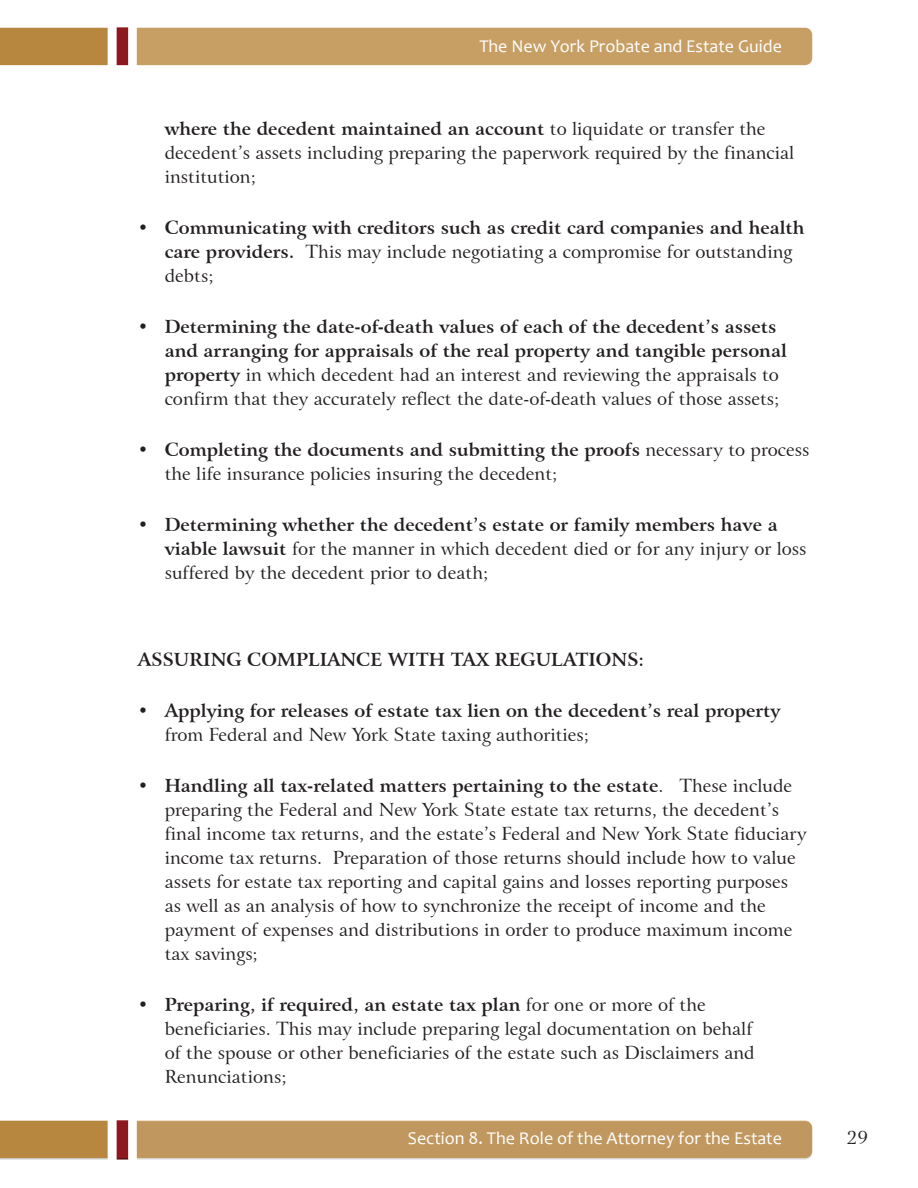
<style>
.page{position:relative;width:918px;height:1188px;background:#fff}
.page>*{position:absolute;margin:0;border:0;box-sizing:border-box;transform-origin:0 0}
.t1{font:18px/24px "Arrus BT";color:#231f20}
.t2{font:700 18px/24px "Arrus BT";color:#231f20}
.t3{font:18px "Candara";color:#fff}
.s1{font-weight:700}
.s2{font-weight:400}
</style>
<div class="page">
<img style="left:0;top:27px;width:813px;height:1133px">
<p class="t3" style="left:479px;top:35px;width:304px">The New York Probate and Estate Guide</p>
<p class="t1" style="left:165px;top:117px;width:631px"><span class="s1">where the decedent maintained an account</span> to liquidate or transfer the decedent’s assets including preparing the paperwork required by the financial institution;</p>
<p class="t2" style="left:165px;top:216px;width:641px;text-indent:-27px">• Communicating with creditors such as credit card companies and health care providers. <span class="s2">This may include negotiating a compromise for outstanding debts;</span></p>
<p class="t2" style="left:165px;top:315px;width:624px;text-indent:-27px">• Determining the date-of-death values of each of the decedent’s assets and arranging for appraisals of the real property and tangible personal property <span class="s2">in which decedent had an interest and reviewing the appraisals to confirm that they accurately reflect the date-of-death values of those assets;</span></p>
<p class="t1" style="left:165px;top:438px;width:646px;text-indent:-27px"><span class="s1">• Completing the documents and submitting the proofs</span> necessary to process the life insurance policies insuring the decedent;</p>
<p class="t1" style="left:165px;top:513px;width:643px;text-indent:-27px"><span class="s1">• Determining whether the decedent’s estate or family members have a viable lawsuit</span> for the manner in which decedent died or for any injury or loss suffered by the decedent prior to death;</p>
<p class="t2" style="left:138px;top:648px;width:27px">Assurin</p>
<p class="t2" style="left:226px;top:648px;width:36px">g compliance</p>
<p class="t2" style="left:388px;top:648px;width:16px">with</p>
<p class="t2" style="left:451px;top:648px;width:99px">tax regulations</p>
<p class="t2" style="left:639px;top:648px;width:7px">:</p>
<p class="t2" style="left:138px;top:699px;width:644px">• Applying for releases of estate tax lien on the decedent’s real property</p>
<p class="t1" style="left:165px;top:723px;width:426px">from Federal and New York State taxing authorities;</p>
<p class="t1" style="left:165px;top:774px;width:644px;text-indent:-27px"><span class="s1">• Handling all tax-related matters pertaining to the estate</span>. These include preparing the Federal and New York State estate tax returns, the decedent’s final income tax returns, and the estate’s Federal and New York State fiduciary income tax returns. Preparation of those returns should include how to value assets for estate tax reporting and capital gains and losses reporting purposes as well as an analysis of how to synchronize the receipt of income and the payment of expenses and distributions in order to produce maximum income tax savings;</p>
<p class="t1" style="left:165px;top:993px;width:592px;text-indent:-27px"><span class="s1">• Preparing, if required, an estate tax plan</span> for one or more of the beneficiaries. This may include preparing legal documentation on behalf of the spouse or other beneficiaries of the estate such as Disclaimers and Renunciations;</p>
<p class="t3" style="left:408px;top:1126px;width:376px">Section 8. The Role of the Attorney for the Estate</p>
<p class="t1" style="left:847px;top:1126px;width:23px">29</p>
</div>
